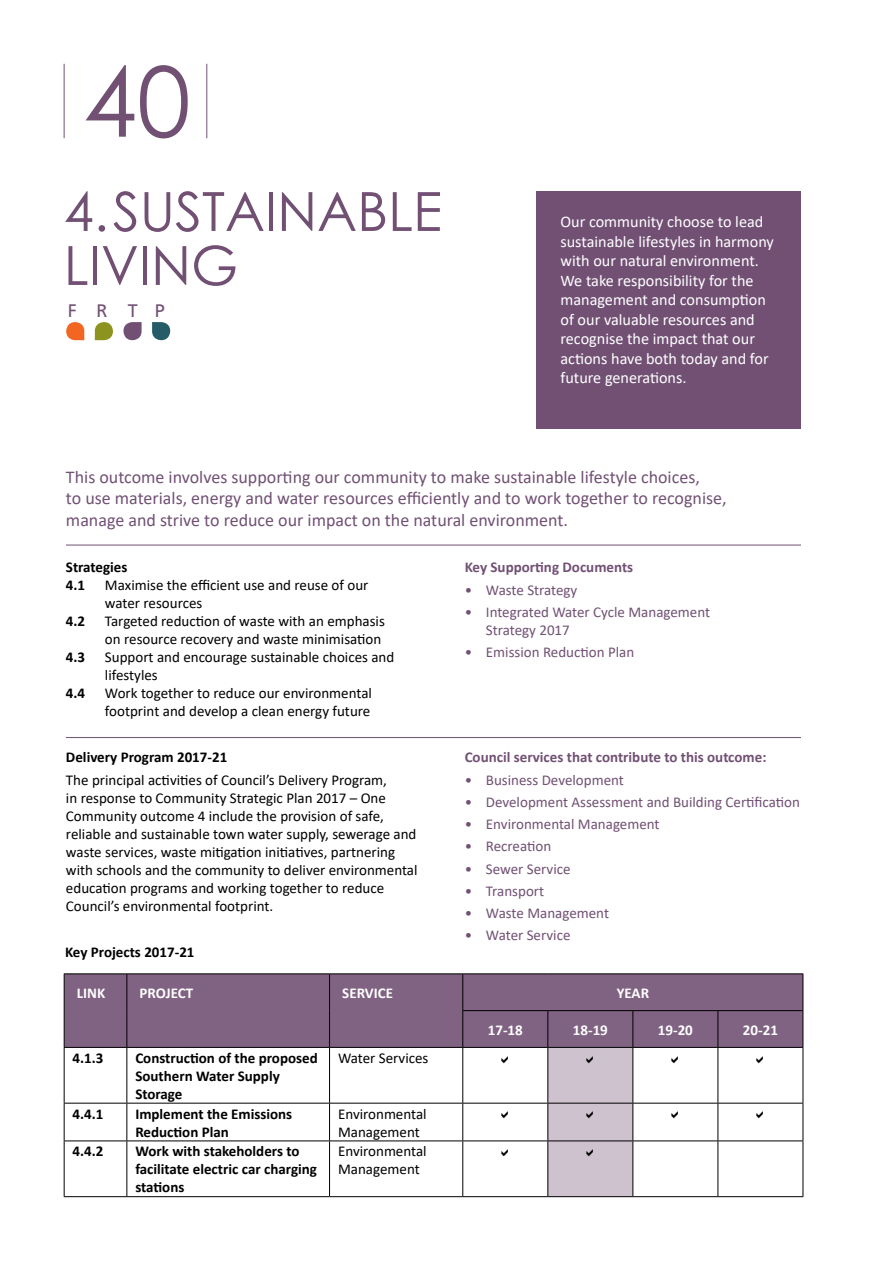
<style>
.page{position:relative;width:893px;height:1263px;background:#fff}
.page>*{position:absolute;margin:0;border:0;box-sizing:border-box;transform-origin:0 0}
.t1{font:97.2px "Century Gothic";color:#715074}
.t2{font:54px/54px "Century Gothic";color:#715074}
.t3{font:18px/21.6px "Calibri";color:#715074}
.t4{font:18px "Frutiger LT";color:#715074}
.t5{font:16.2px/19.5px "Calibri";color:#fff}
.t6{font:15px/18px "Calibri";color:#000}
.t7{font:15px/18px "Calibri";color:#715074}
.t8{font:700 15px/18px "Calibri";color:#000}
.t9{font:700 15px "Calibri";color:#715074}
.t10{font:700 15px "Calibri";color:#fff}
</style>
<div class="page">
<hr style="left:206px;top:64px;width:1px;height:74px;background:#715074">
<hr style="left:64px;top:64px;width:1px;height:74px;background:#715074">
<div style="left:537px;top:191px;width:264px;height:238px;background:#715074"></div>
<hr style="left:66px;top:545px;width:735px;height:1px;background:#715074">
<hr style="left:66px;top:737px;width:735px;height:1px;background:#715074">
<div style="left:65px;top:974px;width:738px;height:73px;background:#806282"></div>
<hr style="left:547px;top:1011px;width:1px;height:36px;background:#000">
<hr style="left:632px;top:1011px;width:1px;height:36px;background:#000">
<hr style="left:64px;top:1048px;width:1px;height:55px;background:#000">
<hr style="left:126px;top:1048px;width:1px;height:55px;background:#000">
<hr style="left:329px;top:1048px;width:1px;height:55px;background:#000">
<hr style="left:463px;top:1047px;width:85px;height:1px;background:#000">
<hr style="left:462px;top:1048px;width:1px;height:55px;background:#000">
<hr style="left:547px;top:1048px;width:1px;height:55px;background:#000">
<hr style="left:633px;top:1047px;width:85px;height:1px;background:#000">
<hr style="left:717px;top:1048px;width:1px;height:55px;background:#000">
<hr style="left:803px;top:1048px;width:1px;height:55px;background:#000">
<hr style="left:64px;top:1103px;width:63px;height:1px;background:#000">
<hr style="left:64px;top:1103px;width:1px;height:37px;background:#000">
<hr style="left:127px;top:1103px;width:203px;height:1px;background:#000">
<hr style="left:126px;top:1103px;width:1px;height:37px;background:#000">
<hr style="left:330px;top:1103px;width:133px;height:1px;background:#000">
<hr style="left:329px;top:1103px;width:1px;height:37px;background:#000">
<hr style="left:463px;top:1103px;width:85px;height:1px;background:#000">
<hr style="left:462px;top:1103px;width:1px;height:37px;background:#000">
<hr style="left:547px;top:1103px;width:1px;height:37px;background:#000">
<hr style="left:633px;top:1103px;width:85px;height:1px;background:#000">
<hr style="left:718px;top:1103px;width:85px;height:1px;background:#000">
<hr style="left:717px;top:1103px;width:1px;height:37px;background:#000">
<hr style="left:803px;top:1103px;width:1px;height:37px;background:#000">
<hr style="left:64px;top:1140px;width:63px;height:1px;background:#000">
<hr style="left:64px;top:1141px;width:1px;height:55px;background:#000">
<hr style="left:127px;top:1140px;width:203px;height:1px;background:#000">
<hr style="left:126px;top:1141px;width:1px;height:55px;background:#000">
<hr style="left:330px;top:1140px;width:133px;height:1px;background:#000">
<hr style="left:329px;top:1141px;width:1px;height:55px;background:#000">
<hr style="left:463px;top:1140px;width:85px;height:1px;background:#000">
<hr style="left:462px;top:1141px;width:1px;height:55px;background:#000">
<hr style="left:547px;top:1141px;width:1px;height:55px;background:#000">
<hr style="left:633px;top:1140px;width:85px;height:1px;background:#000">
<hr style="left:718px;top:1140px;width:85px;height:1px;background:#000">
<hr style="left:717px;top:1141px;width:1px;height:55px;background:#000">
<hr style="left:803px;top:1141px;width:1px;height:55px;background:#000">
<hr style="left:64px;top:1196px;width:63px;height:1px;background:#000">
<hr style="left:127px;top:1196px;width:203px;height:1px;background:#000">
<hr style="left:330px;top:1196px;width:133px;height:1px;background:#000">
<hr style="left:463px;top:1196px;width:85px;height:1px;background:#000">
<hr style="left:633px;top:1196px;width:85px;height:1px;background:#000">
<hr style="left:718px;top:1196px;width:85px;height:1px;background:#000">
<hr style="left:64px;top:973px;width:63px;height:1px;background:#000">
<hr style="left:64px;top:974px;width:1px;height:37px;background:#000">
<hr style="left:127px;top:973px;width:203px;height:1px;background:#000">
<hr style="left:126px;top:974px;width:1px;height:37px;background:#000">
<hr style="left:330px;top:973px;width:133px;height:1px;background:#000">
<hr style="left:329px;top:974px;width:1px;height:37px;background:#000">
<hr style="left:463px;top:973px;width:85px;height:1px;background:#000">
<hr style="left:462px;top:974px;width:1px;height:36px;background:#000">
<hr style="left:548px;top:973px;width:85px;height:1px;background:#000">
<hr style="left:633px;top:973px;width:85px;height:1px;background:#000">
<hr style="left:718px;top:973px;width:85px;height:1px;background:#000">
<hr style="left:803px;top:974px;width:1px;height:36px;background:#000">
<hr style="left:64px;top:1011px;width:1px;height:36px;background:#000">
<hr style="left:126px;top:1011px;width:1px;height:36px;background:#000">
<hr style="left:329px;top:1011px;width:1px;height:36px;background:#000">
<hr style="left:462px;top:1010px;width:86px;height:1px;background:#000">
<hr style="left:462px;top:1011px;width:1px;height:36px;background:#000">
<hr style="left:548px;top:1010px;width:85px;height:1px;background:#000">
<hr style="left:633px;top:1010px;width:85px;height:1px;background:#000">
<hr style="left:64px;top:1047px;width:63px;height:1px;background:#000">
<hr style="left:127px;top:1047px;width:203px;height:1px;background:#000">
<hr style="left:330px;top:1047px;width:133px;height:1px;background:#000">
<hr style="left:718px;top:1010px;width:85px;height:1px;background:#000">
<hr style="left:717px;top:1011px;width:1px;height:36px;background:#000">
<hr style="left:803px;top:1011px;width:1px;height:36px;background:#000">
<hr style="left:718px;top:1047px;width:85px;height:1px;background:#000">
<svg style="left:66px;top:322px;width:18px;height:18px"></svg>
<svg style="left:123px;top:322px;width:19px;height:18px"></svg>
<svg style="left:152px;top:322px;width:18px;height:18px"></svg>
<svg style="left:95px;top:322px;width:18px;height:18px"></svg>
<div style="left:548px;top:1047px;width:85px;height:150px;background:#cdc2ce"></div>
<h1 class="t1" style="left:83px;top:34px;width:109px">40</h1>
<h2 class="t2" style="left:64px;top:184px;width:380px">4. SUSTAINABLE<br>LIVING</h2>
<p class="t4" style="left:68px;top:300px;width:99px">FRTP</p>
<p class="t5" style="left:560px;top:212px;width:215px">Our community choose to lead sustainable lifestyles in harmony with our natural environment.<br>We take responsibility for the management and consumption of our valuable resources and recognise the impact that our actions have both today and for future generations.</p>
<p class="t3" style="left:66px;top:466px;width:662px">This outcome involves supporting our community to make sustainable lifestyle choices,<br>to use materials, energy and water resources efficiently and to work together to recognise, manage and strive to reduce our impact on the natural environment.</p>
<p class="t9" style="left:465px;top:557px;width:170px">Key Supporting Documents</p>
<p class="t7" style="left:465px;top:580px;width:114px">• Waste Strategy</p>
<p class="t7" style="left:486px;top:602px;width:226px;text-indent:-21px">• Integrated Water Cycle Management<br>Strategy 2017</p>
<p class="t7" style="left:465px;top:643px;width:171px">• Emission Reduction Plan</p>
<p class="t8" style="left:66px;top:558px;width:63px">Strategies<br>4.1</p>
<p class="t6" style="left:105px;top:576px;width:265px">Maximise the efficient use and reuse of our water resources</p>
<p class="t8" style="left:66px;top:612px;width:21px">4.2</p>
<p class="t6" style="left:105px;top:612px;width:281px">Targeted reduction of waste with an emphasis on resource recovery and waste minimisation</p>
<p class="t8" style="left:66px;top:648px;width:21px">4.3</p>
<p class="t6" style="left:105px;top:648px;width:291px">Support and encourage sustainable choices and lifestyles</p>
<p class="t8" style="left:66px;top:684px;width:21px">4.4</p>
<p class="t6" style="left:105px;top:684px;width:268px">Work together to reduce our environmental footprint and develop a clean energy future</p>
<p class="t8" style="left:66px;top:748px;width:163px">Delivery Program 2017-21</p>
<p class="t6" style="left:66px;top:770px;width:353px">The principal activities of Council’s Delivery Program,<br>in response to Community Strategic Plan 2017 – One Community outcome 4 include the provision of safe, reliable and sustainable town water supply, sewerage and waste services, waste mitigation initiatives, partnering with schools and the community to deliver environmental education programs and working together to reduce Council’s environmental footprint.</p>
<p class="t9" style="left:465px;top:747px;width:303px">Council services that contribute to this outcome:</p>
<p class="t7" style="left:465px;top:770px;width:161px">• Business Development</p>
<p class="t7" style="left:465px;top:792px;width:337px">• Development Assessment and Building Certification</p>
<p class="t7" style="left:465px;top:815px;width:196px">• Environmental Management</p>
<p class="t7" style="left:465px;top:837px;width:88px">• Recreation</p>
<p class="t7" style="left:465px;top:859px;width:107px">• Sewer Service</p>
<p class="t7" style="left:465px;top:881px;width:81px">• Transport</p>
<p class="t7" style="left:465px;top:904px;width:146px">• Waste Management</p>
<p class="t7" style="left:465px;top:926px;width:107px">• Water Service</p>
<p class="t8" style="left:65px;top:943px;width:131px">Key Projects 2017-21</p>
<p class="t10" style="left:77px;top:982px;width:30px">LINK</p>
<p class="t10" style="left:140px;top:982px;width:55px">PROJECT</p>
<p class="t10" style="left:342px;top:982px;width:52px">SERVICE</p>
<p class="t10" style="left:617px;top:982px;width:34px">YEAR</p>
<p class="t10" style="left:488px;top:1019px;width:37px">17-18</p>
<p class="t10" style="left:573px;top:1019px;width:37px">18-19</p>
<p class="t10" style="left:658px;top:1019px;width:37px">19-20</p>
<p class="t10" style="left:743px;top:1019px;width:37px">20-21</p>
<p class="t8" style="left:73px;top:1049px;width:32px">4.1.3</p>
<p class="t8" style="left:135px;top:1049px;width:184px">Construction of the proposed<br>Southern Water Supply<br>Storage</p>
<p class="t6" style="left:338px;top:1048px;width:92px">Water Services</p>
<p class="t8" style="left:73px;top:1104px;width:32px">4.4.1</p>
<p class="t8" style="left:135px;top:1104px;width:158px">Implement the Emissions<br>Reduction Plan</p>
<p class="t6" style="left:338px;top:1104px;width:90px">Environmental<br>Management</p>
<p class="t8" style="left:73px;top:1142px;width:32px">4.4.2</p>
<p class="t8" style="left:135px;top:1142px;width:183px">Work with stakeholders to facilitate electric car charging stations</p>
<p class="t6" style="left:338px;top:1142px;width:90px">Environmental<br>Management</p>
</div>
